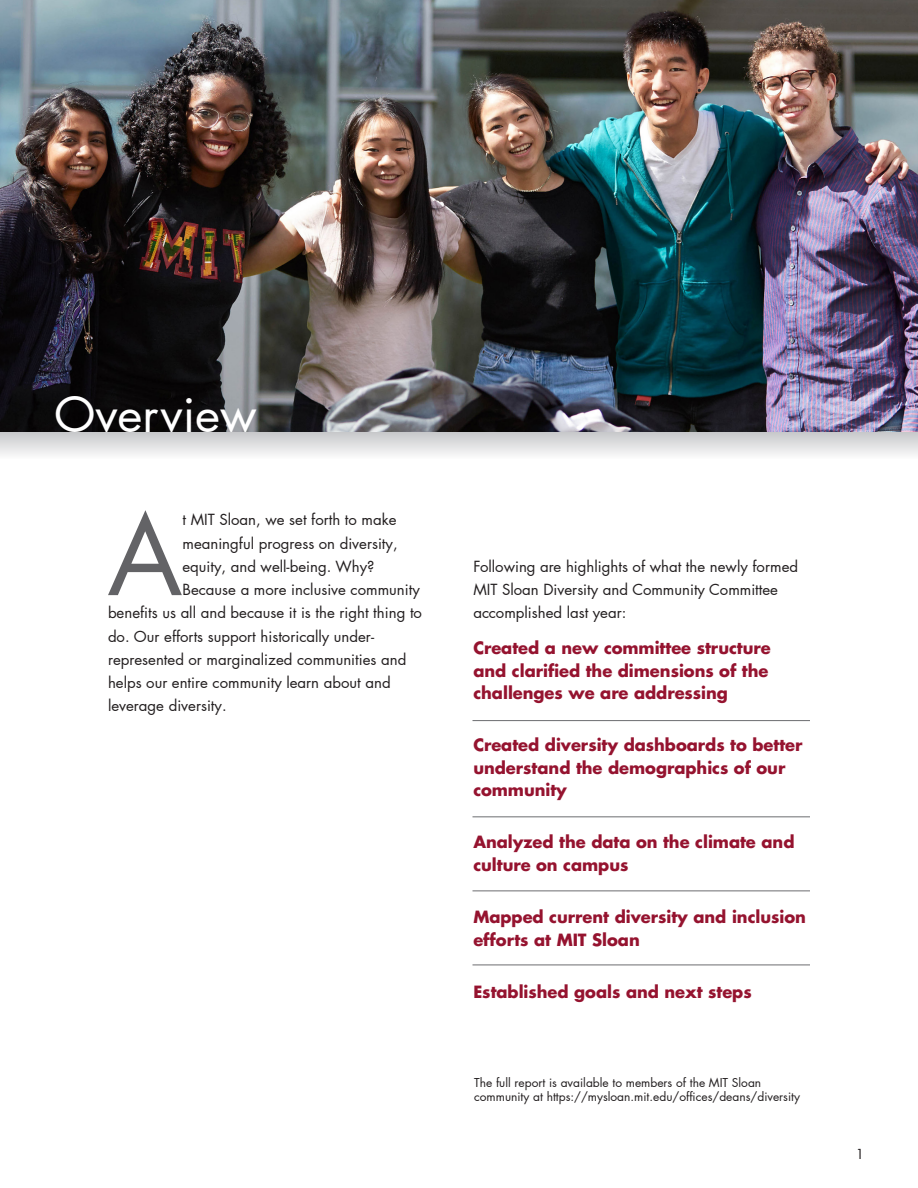
<style>
.page{position:relative;width:918px;height:1188px;background:#fff}
.page>*{position:absolute;margin:0;border:0;box-sizing:border-box;transform-origin:0 0}
.t1{font:107.55px "Futura LT Pro";color:#636366}
.t2{font:48px "Futura LT Pro";color:#fff}
.t3{font:700 16.5px/22.5px "Futura LT Pro";color:#95132f}
.t4{font:15px/23.2px "Futura LT Pro";color:#231f20}
.t5{font:13.5px "Futura LT Pro";color:#231f20}
.t6{font:12px/14.4px "Futura LT Pro";color:#231f20}
</style>
<div class="page">
<img style="left:0;top:0;width:918px;height:432px">
<svg style="left:0;top:432px;width:918px;height:23px;background:#dddddf"></svg>
<hr style="left:472px;top:720px;width:338px;height:1px;background:#6c6d70">
<hr style="left:472px;top:816px;width:338px;height:1px;background:#6c6d70">
<hr style="left:472px;top:965px;width:338px;height:1px;background:#6c6d70">
<hr style="left:472px;top:890px;width:338px;height:1px;background:#6c6d70">
<p class="t2" style="left:54px;top:382px;width:204px">Overview</p>
<p class="t1" style="left:107px;top:482px;width:77px">A</p>
<p class="t4" style="left:183px;top:508px;width:216px">t MIT Sloan, we set forth to make</p>
<p class="t4" style="left:183px;top:531px;width:217px">meaningful progress on diversity,</p>
<p class="t4" style="left:183px;top:555px;width:194px">equity, and well-being. Why?</p>
<p class="t4" style="left:183px;top:578px;width:239px">Because a more inclusive community</p>
<p class="t4" style="left:108px;top:601px;width:316px">benefits us all and because it is the right thing to</p>
<p class="t4" style="left:108px;top:624px;width:268px">do. Our efforts support historically under-</p>
<p class="t4" style="left:108px;top:648px;width:300px">represented or marginalized communities and</p>
<p class="t4" style="left:108px;top:671px;width:284px">helps our entire community learn about and</p>
<p class="t4" style="left:108px;top:694px;width:120px">leverage diversity.</p>
<p class="t4" style="left:473px;top:554px;width:326px">Following are highlights of what the newly formed<br>MIT Sloan Diversity and Community Committee accomplished last year:</p>
<p class="t3" style="left:473px;top:636px;width:299px">Created a new committee structure and clarified the dimensions of the challenges we are addressing</p>
<p class="t3" style="left:473px;top:733px;width:331px">Created diversity dashboards to better understand the demographics of our community</p>
<p class="t3" style="left:473px;top:830px;width:323px">Analyzed the data on the climate and culture on campus</p>
<p class="t3" style="left:473px;top:905px;width:334px">Mapped current diversity and inclusion efforts at MIT Sloan</p>
<p class="t3" style="left:473px;top:980px;width:280px">Established goals and next steps</p>
<p class="t6" style="left:474px;top:1075px;width:327px">The full report is available to members of the MIT Sloan community at https://mysloan.mit.edu/offices/deans/diversity</p>
<p class="t5" style="left:856px;top:1145px;width:10px">1</p>
</div>
